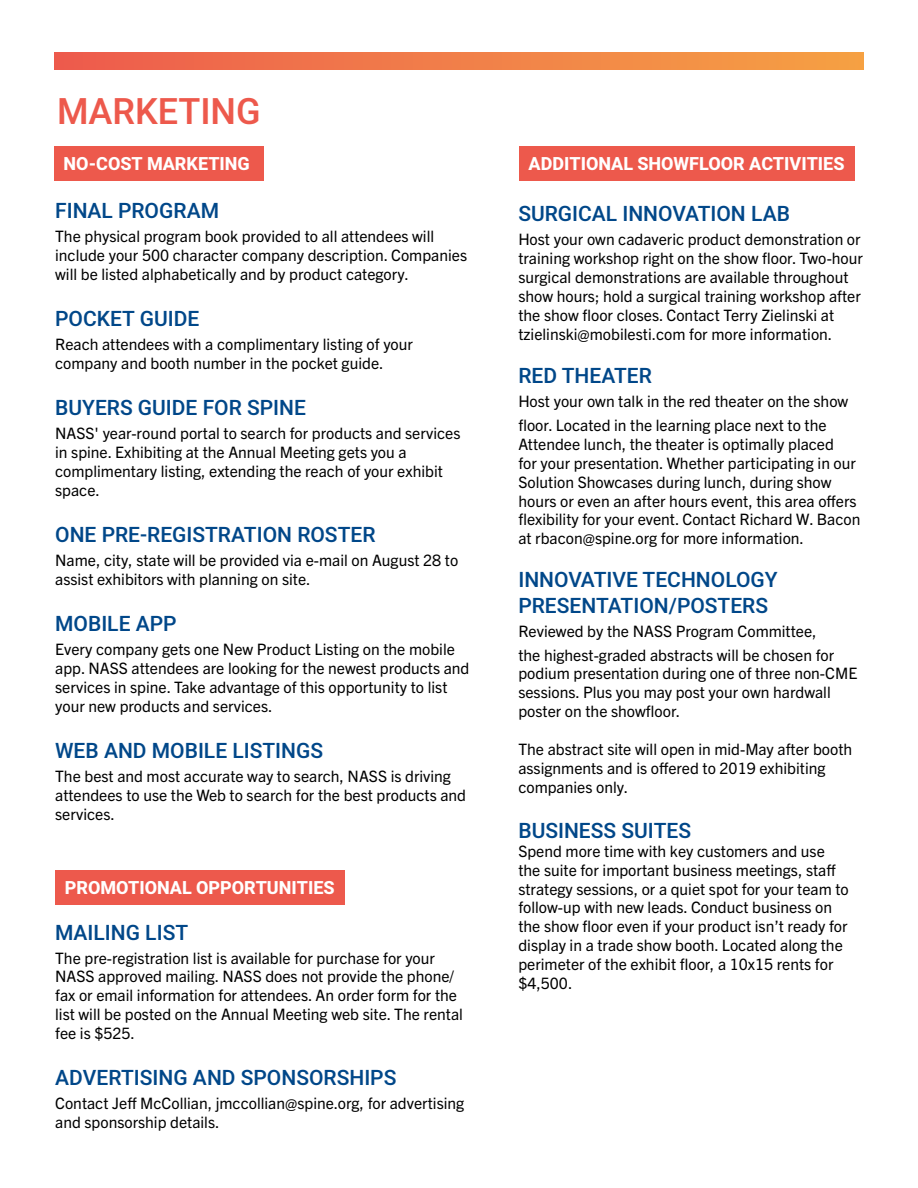
<style>
.page{position:relative;width:918px;height:1188px;background:#fff}
.page>*{position:absolute;margin:0;border:0;box-sizing:border-box;transform-origin:0 0}
.t1{font:500 36px "Heebo";color:#ed594c}
.t2{font:500 21px/25.2px "Heebo";color:#004789}
.t3{font:800 18px "Heebo";color:#fff}
.t4{font:15.75px/18.9px "Trade Gothic Next LT Pro";color:#000}
</style>
<div class="page">
<div style="left:54px;top:146px;width:209px;height:34px;background:#ed594c"></div>
<div style="left:519px;top:146px;width:336px;height:34px;background:#ed594c"></div>
<div style="left:55px;top:871px;width:289px;height:34px;background:#ed594c"></div>
<div style="left:54px;top:52px;width:810px;height:18px;background:linear-gradient(to right,#ed5c4d,#f5a144)"></div>
<h1 class="t1" style="left:57px;top:86px;width:205px">MARKETING</h1>
<p class="t3" style="left:64px;top:151px;width:188px">NO-COST MARKETING</p>
<p class="t3" style="left:529px;top:151px;width:317px">ADDITIONAL SHOWFLOOR ACTIVITIES</p>
<h2 class="t2" style="left:55px;top:198px;width:165px">FINAL PROGRAM</h2>
<p class="t4" style="left:55px;top:226px;width:413px">The physical program book provided to all attendees will include your 500 character company description. Companies will be listed alphabetically and by product category.</p>
<h2 class="t2" style="left:55px;top:306px;width:146px">POCKET GUIDE</h2>
<p class="t4" style="left:55px;top:334px;width:359px">Reach attendees with a complimentary listing of your company and booth number in the pocket guide.</p>
<h2 class="t2" style="left:55px;top:395px;width:252px">BUYERS GUIDE FOR SPINE</h2>
<p class="t4" style="left:55px;top:423px;width:407px">NASS' year-round portal to search for products and services in spine. Exhibiting at the Annual Meeting gets you a complimentary listing, extending the reach of your exhibit space.</p>
<h2 class="t2" style="left:55px;top:522px;width:322px">ONE PRE-REGISTRATION ROSTER</h2>
<p class="t4" style="left:55px;top:550px;width:405px">Name, city, state will be provided via e-mail on August 28 to assist exhibitors with planning on site.</p>
<h2 class="t2" style="left:55px;top:611px;width:123px">MOBILE APP</h2>
<p class="t4" style="left:55px;top:639px;width:416px">Every company gets one New Product Listing on the mobile app. NASS attendees are looking for the newest products and services in spine. Take advantage of this opportunity to list your new products and services.</p>
<h2 class="t2" style="left:55px;top:738px;width:269px">WEB AND MOBILE LISTINGS</h2>
<p class="t4" style="left:55px;top:766px;width:412px">The best and most accurate way to search, NASS is driving attendees to use the Web to search for the best products and services.</p>
<p class="t3" style="left:65px;top:875px;width:271px">PROMOTIONAL OPPORTUNITIES</p>
<h2 class="t2" style="left:55px;top:920px;width:134px">MAILING LIST</h2>
<p class="t4" style="left:55px;top:947px;width:409px">The pre-registration list is available for purchase for your NASS approved mailing. NASS does not provide the phone/ fax or email information for attendees. An order form for the list will be posted on the Annual Meeting web site. The rental fee is $525.</p>
<h2 class="t2" style="left:55px;top:1066px;width:343px">ADVERTISING AND SPONSORSHIPS</h2>
<p class="t4" style="left:55px;top:1093px;width:411px">Contact Jeff McCollian, jmccollian@spine.org, for advertising and sponsorship details.</p>
<h2 class="t2" style="left:518px;top:202px;width:273px">SURGICAL INNOVATION LAB</h2>
<p class="t4" style="left:518px;top:229px;width:346px">Host your own cadaveric product demonstration or training workshop right on the show floor. Two-hour surgical demonstrations are available throughout show hours; hold a surgical training workshop after the show floor closes. Contact Terry Zielinski at tzielinski@mobilesti.com for more information.</p>
<h2 class="t2" style="left:518px;top:363px;width:135px">RED THEATER</h2>
<p class="t4" style="left:518px;top:388px;width:331px;line-height:24px">Host your own talk in the red theater on the show floor. Located in the learning place next to the</p>
<p class="t4" style="left:518px;top:434px;width:344px">Attendee lunch, the theater is optimally placed<br>for your presentation. Whether participating in our Solution Showcases during lunch, during show hours or even an after hours event, this area offers flexibility for your event. Contact Richard W. Bacon at rbacon@spine.org for more information.</p>
<h2 class="t2" style="left:518px;top:568px;width:261px">INNOVATIVE TECHNOLOGY<br>PRESENTATION/POSTERS</h2>
<p class="t4" style="left:518px;top:618px;width:317px;line-height:24px">Reviewed by the NASS Program Committee, the highest-graded abstracts will be chosen for</p>
<p class="t4" style="left:518px;top:663px;width:340px">podium presentation during one of three non-CME sessions. Plus you may post your own hardwall poster on the showfloor.</p>
<p class="t4" style="left:518px;top:739px;width:335px">The abstract site will open in mid-May after booth assignments and is offered to 2019 exhibiting companies only.</p>
<h2 class="t2" style="left:518px;top:818px;width:174px">BUSINESS SUITES</h2>
<p class="t4" style="left:518px;top:841px;width:332px">Spend more time with key customers and use the suite for important business meetings, staff strategy sessions, or a quiet spot for your team to follow-up with new leads. Conduct business on the show floor even if your product isn’t ready for display in a trade show booth. Located along the perimeter of the exhibit floor, a 10x15 rents for $4,500.</p>
</div>
